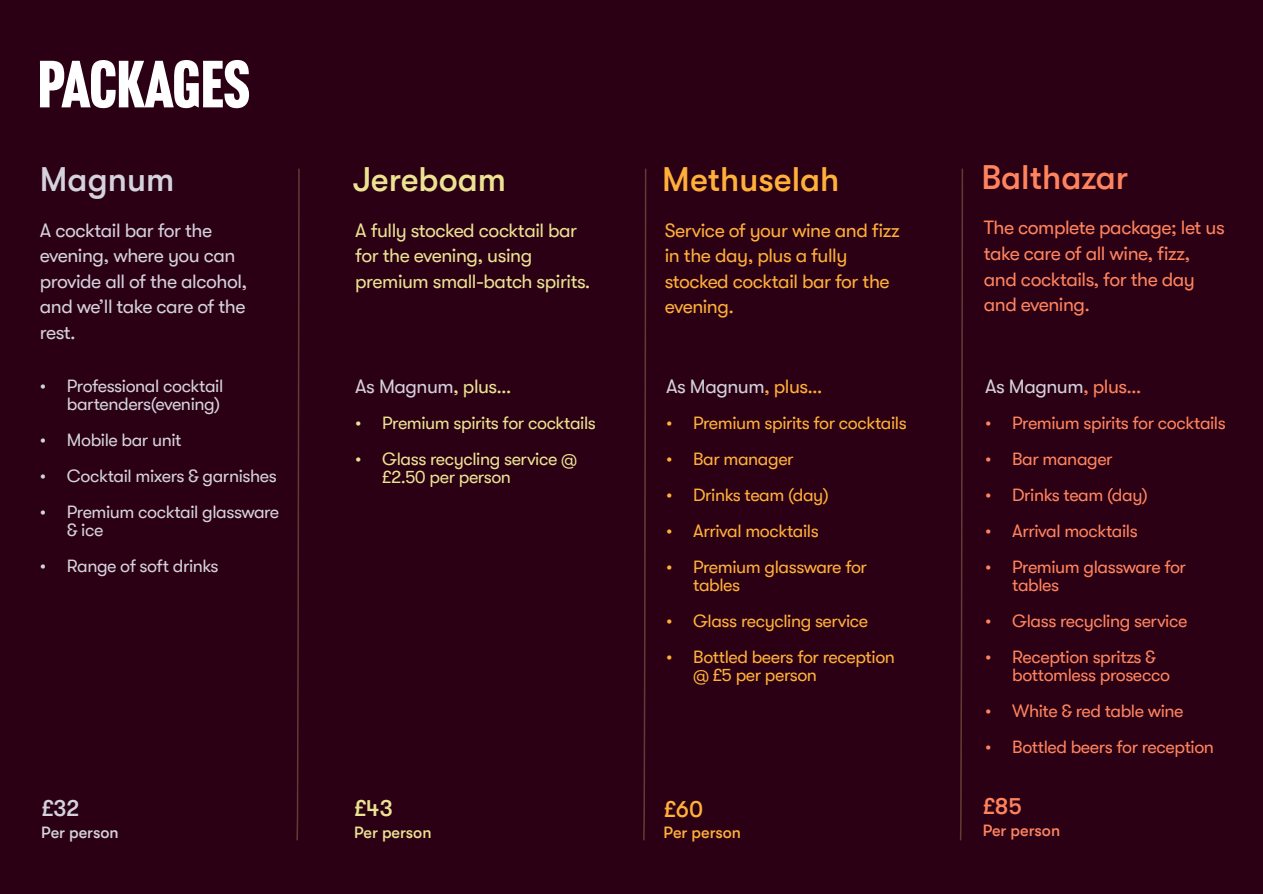
<style>
.page{position:relative;width:1263px;height:894px;background:#fff}
.page>*{position:absolute;margin:0;border:0;box-sizing:border-box;transform-origin:0 0}
.t1{font:65.1px "Headline Gothic ATF";color:#fff;scale:1.07 1}
.t2{font:500 33.9px "GT Walsheim";color:#ffb03a}
.t3{font:500 33.9px "GT Walsheim";color:#ff845e}
.t4{font:500 33.9px "GT Walsheim";color:#ece392}
.t5{font:500 33.9px "GT Walsheim";color:#d4d2dc}
.t6{font:500 23.1px "GT Walsheim";color:#ff845e}
.t7{font:500 23.1px "GT Walsheim";color:#ffb03a}
.t8{font:500 23.1px "GT Walsheim";color:#ece392}
.t9{font:500 23.1px "GT Walsheim";color:#d4d2dc}
.t10{font:19.5px/25.5px "GT Walsheim";letter-spacing:-.025em;color:#d4d2dc}
.t11{font:19.5px/25.5px "GT Walsheim";letter-spacing:-.025em;color:#ff845e}
.t12{font:19.5px/25.5px "GT Walsheim";letter-spacing:-.025em;color:#ffb03a}
.t13{font:19.5px/25.5px "GT Walsheim";letter-spacing:-.025em;color:#ece392}
.t14{font:18px/18px "GT Walsheim";letter-spacing:-.025em;color:#ff845e}
.t15{font:18px/18px "GT Walsheim";letter-spacing:-.025em;color:#ffb03a}
.t16{font:18px/18px "GT Walsheim";letter-spacing:-.025em;color:#d4d2dc;text-align:right}
.t17{font:18px/18px "GT Walsheim";letter-spacing:-.025em;color:#ece392}
.t18{font:500 16.2px "GT Walsheim";color:#ff845e}
.t19{font:500 16.2px "GT Walsheim";color:#ffb03a}
.t20{font:500 16.2px "GT Walsheim";color:#ece392}
.t21{font:500 16.2px "GT Walsheim";color:#d4d2dc}
.s1{color:#ece392}
.s2{color:#ffb03a}
.s3{color:#ff845e}
</style>
<div class="page">
<div style="left:0;top:0;width:1263px;height:893px;background:#2b0014"></div>
<svg style="left:296px;top:168px;width:4px;height:673px"></svg>
<svg style="left:643px;top:168px;width:4px;height:673px"></svg>
<svg style="left:960px;top:168px;width:3px;height:673px"></svg>
<h1 class="t1" style="left:38px;top:58px;width:200px">PACKAGES</h1>
<h2 class="t5" style="left:40px;top:165px;width:136px">Magnum</h2>
<p class="t10" style="left:40px;top:218px;width:209px">A cocktail bar for the evening, where you can provide all of the alcohol, and we’ll take care of the rest.</p>
<p class="t16" style="left:40px;top:377px;width:185px">• Professional cocktail bartenders(evening)</p>
<p class="t16" style="left:40px;top:431px;width:143px">• Mobile bar unit</p>
<p class="t16" style="left:40px;top:467px;width:238px">• Cocktail mixers &amp; garnishes</p>
<p class="t16" style="left:67px;top:503px;width:214px;text-align:left;text-indent:-27px">• Premium cocktail glassware &amp; ice</p>
<p class="t16" style="left:40px;top:557px;width:180px">• Range of soft drinks</p>
<p class="t9" style="left:42px;top:797px;width:40px">£32</p>
<p class="t21" style="left:41px;top:825px;width:79px">Per person</p>
<h2 class="t4" style="left:353px;top:165px;width:155px">Jereboam</h2>
<p class="t13" style="left:355px;top:218px;width:237px">A fully stocked cocktail bar for the evening, using premium small-batch spirits.</p>
<p class="t10" style="left:355px;top:374px;width:158px">As Magnum<span class="s1">, plus…</span></p>
<p class="t17" style="left:355px;top:415px;width:242px">• Premium spirits for cocktails</p>
<p class="t17" style="left:382px;top:451px;width:196px;text-indent:-27px">• Glass recycling service @ £2.50 per person</p>
<p class="t8" style="left:354px;top:797px;width:40px">£43</p>
<p class="t20" style="left:354px;top:825px;width:79px">Per person</p>
<h2 class="t2" style="left:662px;top:165px;width:179px">Methuselah</h2>
<p class="t12" style="left:665px;top:218px;width:236px">Service of your wine and fizz in the day, plus a fully stocked cocktail bar for the evening.</p>
<p class="t10" style="left:666px;top:374px;width:158px">As Magnum<span class="s2">, plus…</span></p>
<p class="t15" style="left:666px;top:415px;width:242px">• Premium spirits for cocktails</p>
<p class="t15" style="left:666px;top:451px;width:129px">• Bar manager</p>
<p class="t15" style="left:666px;top:487px;width:164px">• Drinks team (day)</p>
<p class="t15" style="left:666px;top:523px;width:154px">• Arrival mocktails</p>
<p class="t15" style="left:693px;top:559px;width:175px;text-indent:-27px">• Premium glassware for tables</p>
<p class="t15" style="left:666px;top:613px;width:204px">• Glass recycling service</p>
<p class="t15" style="left:693px;top:649px;width:203px;text-indent:-27px">• Bottled beers for reception @ £5 per person</p>
<p class="t7" style="left:664px;top:798px;width:41px">£60</p>
<p class="t19" style="left:664px;top:825px;width:79px">Per person</p>
<h2 class="t3" style="left:981px;top:163px;width:148px">Balthazar</h2>
<p class="t11" style="left:984px;top:216px;width:242px">The complete package; let us take care of all wine, fizz, and cocktails, for the day and evening.</p>
<p class="t10" style="left:985px;top:374px;width:158px">As Magnum<span class="s3">, plus…</span></p>
<p class="t14" style="left:985px;top:415px;width:242px">• Premium spirits for cocktails</p>
<p class="t14" style="left:985px;top:451px;width:129px">• Bar manager</p>
<p class="t14" style="left:985px;top:487px;width:164px">• Drinks team (day)</p>
<p class="t14" style="left:985px;top:523px;width:154px">• Arrival mocktails</p>
<p class="t14" style="left:1012px;top:559px;width:175px;text-indent:-27px">• Premium glassware for tables</p>
<p class="t14" style="left:985px;top:613px;width:204px">• Glass recycling service</p>
<p class="t14" style="left:1012px;top:649px;width:159px;text-indent:-27px">• Reception spritzs &amp; bottomless prosecco</p>
<p class="t14" style="left:985px;top:703px;width:200px">• White &amp; red table wine</p>
<p class="t14" style="left:985px;top:739px;width:230px">• Bottled beers for reception</p>
<p class="t6" style="left:983px;top:796px;width:40px">£85</p>
<p class="t18" style="left:983px;top:823px;width:79px">Per person</p>
</div>
